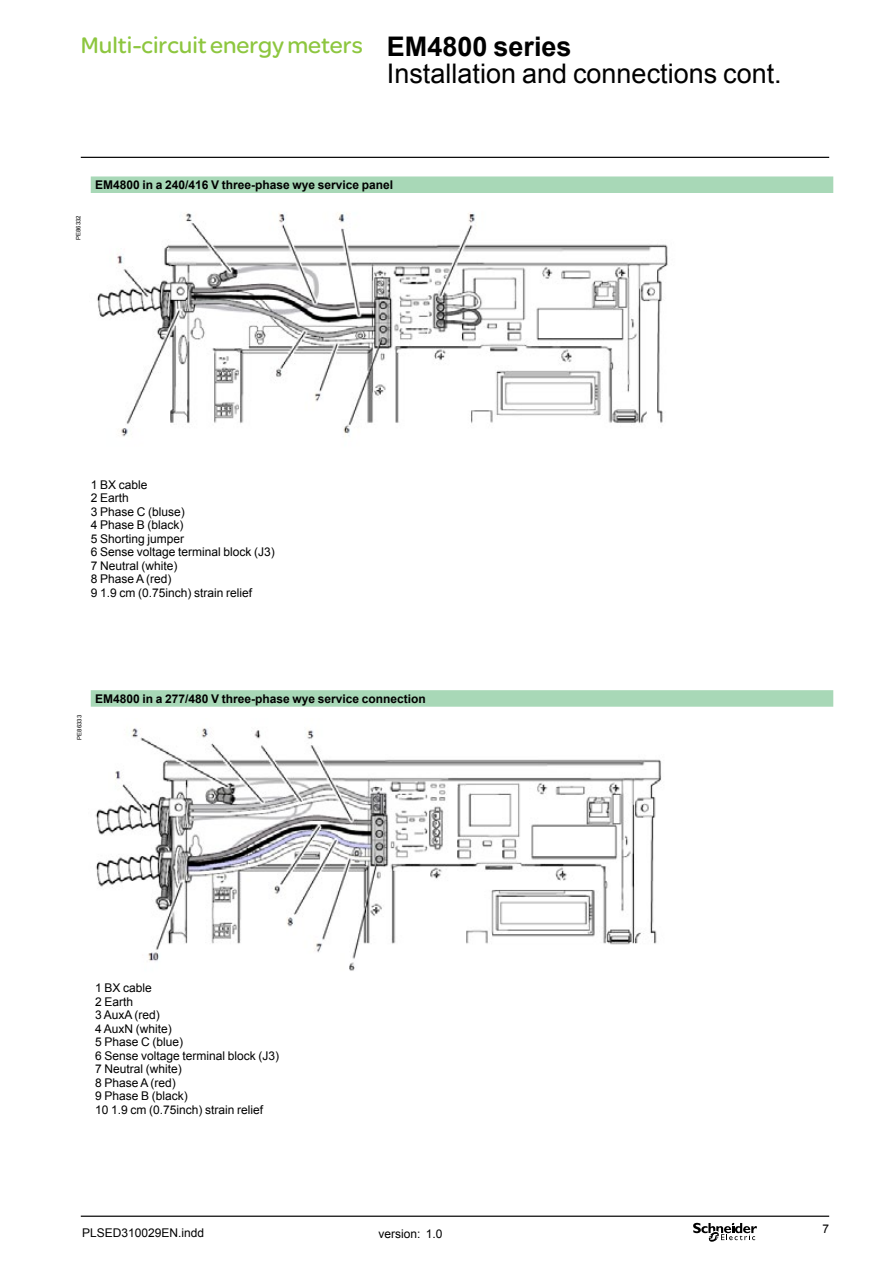
<style>
.page{position:relative;width:893px;height:1263px;background:#fff}
.page>*{position:absolute;margin:0;border:0;box-sizing:border-box;transform-origin:0 0}
.t1{font:27px "Arial";color:#000}
.t2{font:700 27px "Arial";color:#000}
.t3{font:24px "SE Optimist";color:#8dc63f}
.t4{font:12px/13.5px "Arial";color:#000}
.t5{font:700 12px "Arial";color:#000}
.t6{font:6px "Arial";color:#000}
</style>
<div class="page">
<svg style="left:91px;top:176px;width:742px;height:531px"></svg>
<img style="left:91px;top:194px;width:591px;height:257px">
<img style="left:95px;top:728px;width:567px;height:243px">
<hr style="left:81px;top:157px;width:748px;height:1px;background:#000">
<hr style="left:81px;top:1215px;width:748px;height:2px;background:#000">
<svg style="left:693px;top:1223px;width:64px;height:19px"></svg>
<h2 class="t3" style="left:81px;top:28px;width:283px">Multi-circuit energy meters</h2>
<h1 class="t2" style="left:387px;top:29px;width:186px">EM4800 series</h1>
<h1 class="t1" style="left:387px;top:56px;width:396px">Installation and connections cont.</h1>
<p class="t6" style="left:74px;top:240px;width:26px;rotate:-90deg">PE86332</p>
<p class="t5" style="left:95px;top:177px;width:300px">EM4800 in a 240/416 V three-phase wye service panel</p>
<p class="t4" style="left:91px;top:478px;width:186px">1 BX cable<br>2 Earth<br>3 Phase C (bluse)<br>4 Phase B (black)<br>5 Shorting jumper<br>6 Sense voltage terminal block (J3)<br>7 Neutral (white)<br>8 Phase A (red)<br>9 1.9 cm (0.75inch) strain relief</p>
<p class="t6" style="left:75px;top:740px;width:26px;rotate:-90deg">PE86333</p>
<p class="t5" style="left:95px;top:690px;width:332px">EM4800 in a 277/480 V three-phase wye service connection</p>
<p class="t4" style="left:95px;top:981px;width:186px">1 BX cable<br>2 Earth<br>3 AuxA (red)<br>4 AuxN (white)<br>5 Phase C (blue)<br>6 Sense voltage terminal block (J3)<br>7 Neutral (white)<br>8 Phase A (red)<br>9 Phase B (black)<br>10 1.9 cm (0.75inch) strain relief</p>
<p class="t4" style="left:82px;top:1226px;width:124px">PLSED310029EN.indd</p>
<p class="t4" style="left:378px;top:1227px;width:66px">version: 1.0</p>
<p class="t4" style="left:822px;top:1222px;width:8px">7</p>
</div>
